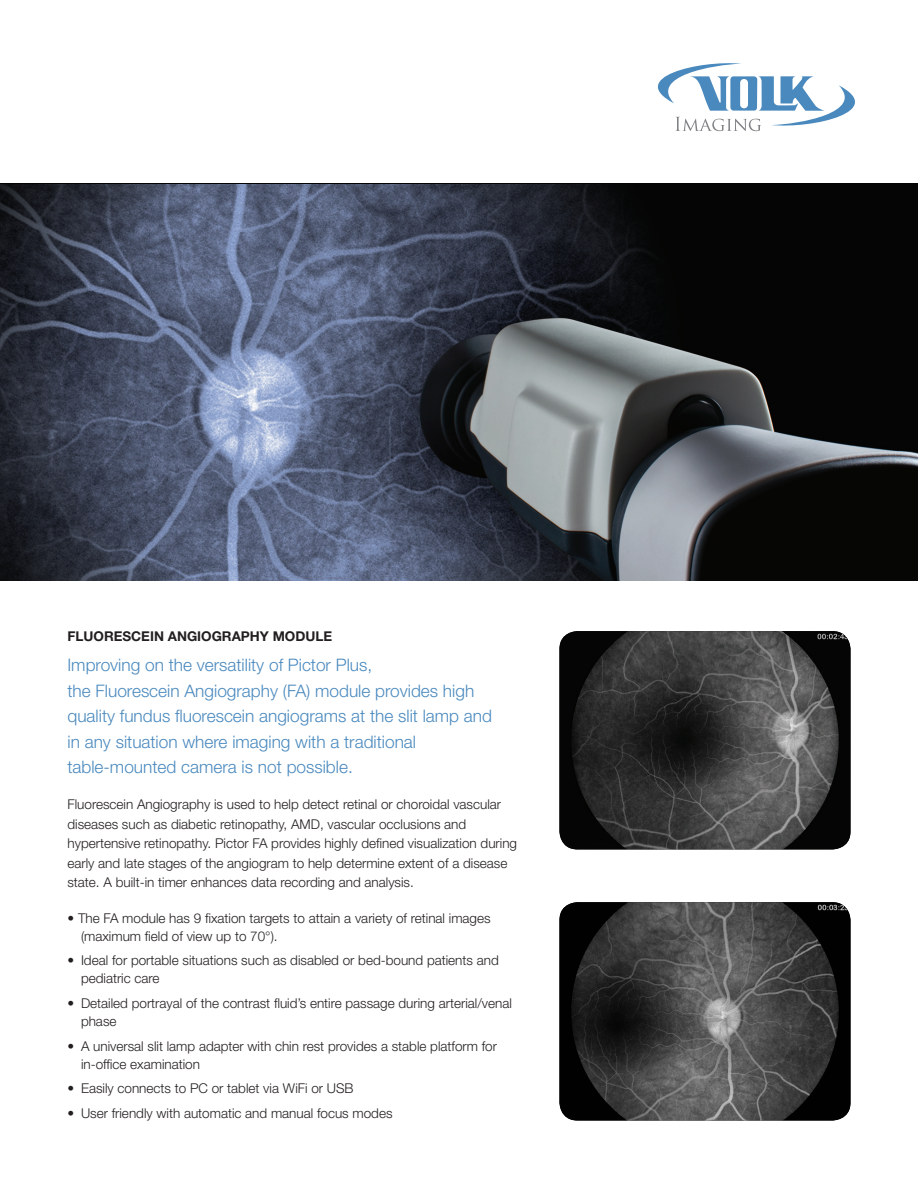
<style>
.page{position:relative;width:918px;height:1188px;background:#fff}
.page>*{position:absolute;margin:0;border:0;box-sizing:border-box;transform-origin:0 0}
.t1{font:300 17.25px/25.5px "Helvetica Neue LT Std";color:#4a89be}
.t2{font:300 13.5px/19.5px "Helvetica Neue LT Std";color:#231f20}
.t3{font:700 13.5px "Helvetica Neue LT Std";color:#231f20}
</style>
<div class="page">
<img style="left:1px;top:184px;width:917px;height:397px">
<hr style="left:0;top:184px;width:1px;height:397px;background:#231f20">
<svg style="left:657px;top:63px;width:198px;height:68px"></svg>
<img style="left:559px;top:631px;width:291px;height:218px">
<img style="left:559px;top:902px;width:291px;height:218px">
<p class="t3" style="left:68px;top:628px;width:266px">FLUORESCEIN ANGIOGRAPHY MODULE</p>
<p class="t1" style="left:68px;top:652px;width:426px">Improving on the versatility of Pictor Plus,<br>the Fluorescein Angiography (FA) module provides high quality fundus fluorescein angiograms at the slit lamp and in any situation where imaging with a traditional table-mounted camera is not possible.</p>
<p class="t2" style="left:68px;top:794px;width:451px">Fluorescein Angiography is used to help detect retinal or choroidal vascular diseases such as diabetic retinopathy, AMD, vascular occlusions and hypertensive retinopathy. Pictor FA provides highly defined visualization during early and late stages of the angiogram to help determine extent of a disease state. A built-in timer enhances data recording and analysis.</p>
<p class="t2" style="left:81px;top:908px;width:411px;line-height:18px;text-indent:-14px">• The FA module has 9 fixation targets to attain a variety of retinal images (maximum field of view up to 70°).</p>
<p class="t2" style="left:81px;top:951px;width:419px;line-height:18px;text-indent:-14px">• Ideal for portable situations such as disabled or bed-bound patients and pediatric care</p>
<p class="t2" style="left:81px;top:994px;width:432px;line-height:18px;text-indent:-14px">• Detailed portrayal of the contrast fluid’s entire passage during arterial/venal phase</p>
<p class="t2" style="left:81px;top:1037px;width:418px;line-height:18px;text-indent:-14px">• A universal slit lamp adapter with chin rest provides a stable platform for in-office examination</p>
<p class="t2" style="left:68px;top:1079px;width:288px">• Easily connects to PC or tablet via WiFi or USB</p>
<p class="t2" style="left:68px;top:1103px;width:327px">• User friendly with automatic and manual focus modes</p>
</div>
